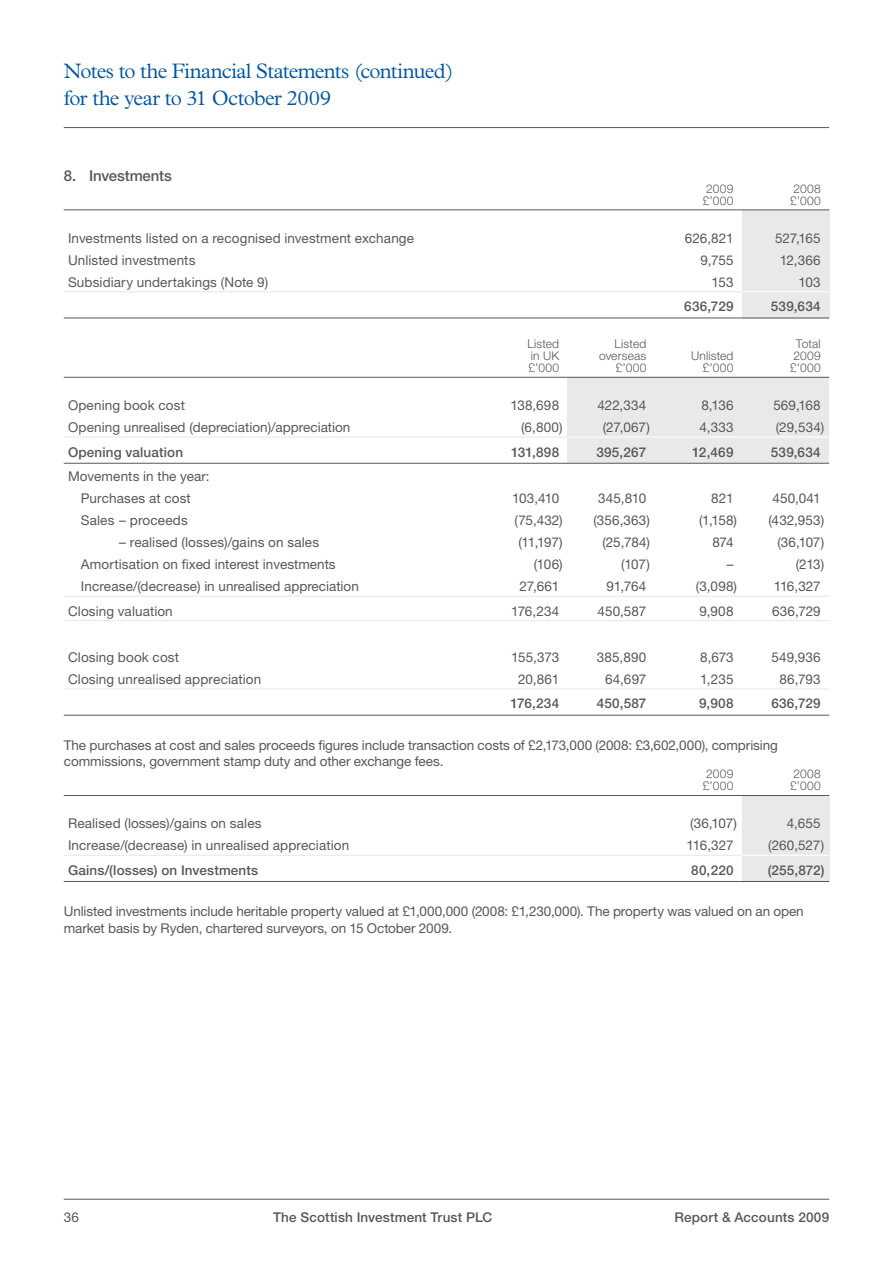
<style>
.page{position:relative;width:893px;height:1263px;background:#fff}
.page>*{position:absolute;margin:0;border:0;box-sizing:border-box;transform-origin:0 0}
.t1{font:300 21px/27px "Plantin Std";letter-spacing:-.03em;color:#0055a0}
.t2{font:500 15px "Helvetica Neue LT Std";letter-spacing:-.01em;color:#58585a}
.t3{font:13.5px/16.5px "Helvetica Neue LT Std";color:#58585a}
.t4{font:500 13.5px "Helvetica Neue LT Std";letter-spacing:.015em;color:#58585a}
.t5{font:300 12px "Helvetica Neue LT Std";letter-spacing:.02em;color:#58585a}
</style>
<div class="page">
<hr style="left:64px;top:1199px;width:765px;height:1px;background:#58585a">
<hr style="left:64px;top:127px;width:765px;height:1px;background:#58585a">
<div style="left:742px;top:210px;width:87px;height:108px;background:#e8e9ea"></div>
<div style="left:568px;top:377px;width:261px;height:86px;background:#e8e9ea"></div>
<div style="left:742px;top:795px;width:87px;height:86px;background:#e8e9ea"></div>
<hr style="left:64px;top:209px;width:765px;height:1px;background:#58585a">
<hr style="left:64px;top:291px;width:765px;height:1px;background:#e8e9ea">
<hr style="left:742px;top:291px;width:87px;height:1px;background:#fff">
<hr style="left:64px;top:318px;width:765px;height:1px;background:#58585a">
<hr style="left:64px;top:377px;width:765px;height:1px;background:#58585a">
<hr style="left:64px;top:436px;width:765px;height:2px;background:#e8e9ea">
<hr style="left:568px;top:436px;width:261px;height:2px;background:#fff">
<hr style="left:64px;top:463px;width:765px;height:1px;background:#58585a">
<hr style="left:64px;top:596px;width:765px;height:1px;background:#e8e9ea">
<hr style="left:64px;top:620px;width:765px;height:1px;background:#e8e9ea">
<hr style="left:64px;top:688px;width:765px;height:1px;background:#e8e9ea">
<hr style="left:64px;top:715px;width:765px;height:1px;background:#58585a">
<hr style="left:64px;top:795px;width:765px;height:1px;background:#58585a">
<hr style="left:64px;top:855px;width:765px;height:1px;background:#e8e9ea">
<hr style="left:742px;top:855px;width:87px;height:1px;background:#fff">
<hr style="left:64px;top:881px;width:765px;height:1px;background:#58585a">
<h1 class="t1" style="left:64px;top:58px;width:391px">Notes to the Financial Statements (continued) for the year to 31 October 2009</h1>
<p class="t2" style="left:64px;top:167px;width:110px">8. Investments</p>
<p class="t5" style="left:706px;top:181px;width:29px">2009</p>
<p class="t5" style="left:793px;top:181px;width:29px">2008</p>
<p class="t5" style="left:703px;top:193px;width:32px">£’000</p>
<p class="t5" style="left:790px;top:193px;width:32px">£’000</p>
<p class="t3" style="left:68px;top:229px;width:348px">Investments listed on a recognised investment exchange</p>
<p class="t3" style="left:685px;top:229px;width:50px">626,821</p>
<p class="t3" style="left:775px;top:229px;width:47px">527,165</p>
<p class="t3" style="left:68px;top:252px;width:129px">Unlisted investments</p>
<p class="t3" style="left:700px;top:252px;width:34px">9,755</p>
<p class="t3" style="left:780px;top:252px;width:42px">12,366</p>
<p class="t3" style="left:68px;top:274px;width:202px">Subsidiary undertakings (Note 9)</p>
<p class="t3" style="left:711px;top:274px;width:24px">153</p>
<p class="t3" style="left:798px;top:274px;width:24px">103</p>
<p class="t4" style="left:684px;top:298px;width:51px">636,729</p>
<p class="t4" style="left:771px;top:298px;width:51px">539,634</p>
<p class="t5" style="left:527px;top:337px;width:33px">Listed</p>
<p class="t5" style="left:615px;top:337px;width:33px">Listed</p>
<p class="t5" style="left:796px;top:337px;width:26px">Total</p>
<p class="t5" style="left:531px;top:349px;width:30px">in UK</p>
<p class="t5" style="left:599px;top:349px;width:49px">overseas</p>
<p class="t5" style="left:691px;top:349px;width:44px">Unlisted</p>
<p class="t5" style="left:793px;top:349px;width:29px">2009</p>
<p class="t5" style="left:529px;top:361px;width:32px">£’000</p>
<p class="t5" style="left:616px;top:361px;width:32px">£’000</p>
<p class="t5" style="left:703px;top:361px;width:32px">£’000</p>
<p class="t5" style="left:790px;top:361px;width:32px">£’000</p>
<p class="t3" style="left:68px;top:397px;width:118px">Opening book cost</p>
<p class="t3" style="left:510px;top:397px;width:50px">138,698</p>
<p class="t3" style="left:597px;top:397px;width:50px">422,334</p>
<p class="t3" style="left:701px;top:397px;width:34px">8,136</p>
<p class="t3" style="left:773px;top:397px;width:49px">569,168</p>
<p class="t3" style="left:68px;top:419px;width:284px">Opening unrealised (depreciation)/appreciation</p>
<p class="t3" style="left:521px;top:419px;width:43px">(6,800)</p>
<p class="t3" style="left:603px;top:419px;width:49px">(27,067)</p>
<p class="t3" style="left:699px;top:419px;width:36px">4,333</p>
<p class="t3" style="left:776px;top:419px;width:50px">(29,534)</p>
<p class="t4" style="left:68px;top:444px;width:117px">Opening valuation</p>
<p class="t4" style="left:511px;top:444px;width:50px">131,898</p>
<p class="t4" style="left:596px;top:444px;width:51px">395,267</p>
<p class="t4" style="left:692px;top:444px;width:43px">12,469</p>
<p class="t4" style="left:771px;top:444px;width:51px">539,634</p>
<p class="t3" style="left:68px;top:465px;width:143px;line-height:22.2px;text-align:center">Movements in the year:<br>Purchases at cost</p>
<p class="t3" style="left:512px;top:490px;width:49px">103,410</p>
<p class="t3" style="left:598px;top:490px;width:50px">345,810</p>
<p class="t3" style="left:711px;top:490px;width:24px">821</p>
<p class="t3" style="left:772px;top:490px;width:50px">450,041</p>
<p class="t3" style="left:81px;top:512px;width:108px">Sales – proceeds</p>
<p class="t3" style="left:515px;top:512px;width:50px">(75,432)</p>
<p class="t3" style="left:593px;top:512px;width:58px">(356,363)</p>
<p class="t3" style="left:699px;top:512px;width:39px">(1,158)</p>
<p class="t3" style="left:768px;top:512px;width:57px">(432,953)</p>
<p class="t3" style="left:119px;top:534px;width:201px">– realised (losses)/gains on sales</p>
<p class="t3" style="left:518px;top:534px;width:46px">(11,197)</p>
<p class="t3" style="left:602px;top:534px;width:49px">(25,784)</p>
<p class="t3" style="left:712px;top:534px;width:23px">874</p>
<p class="t3" style="left:777px;top:534px;width:48px">(36,107)</p>
<p class="t3" style="left:81px;top:556px;width:256px">Amortisation on fixed interest investments</p>
<p class="t3" style="left:534px;top:556px;width:30px">(106)</p>
<p class="t3" style="left:621px;top:556px;width:30px">(107)</p>
<p class="t3" style="left:727px;top:556px;width:8px">–</p>
<p class="t3" style="left:796px;top:556px;width:30px">(213)</p>
<p class="t3" style="left:81px;top:578px;width:280px">Increase/(decrease) in unrealised appreciation</p>
<p class="t3" style="left:520px;top:578px;width:41px">27,661</p>
<p class="t3" style="left:607px;top:578px;width:41px">91,764</p>
<p class="t3" style="left:696px;top:578px;width:43px">(3,098)</p>
<p class="t3" style="left:774px;top:578px;width:49px">116,327</p>
<p class="t3" style="left:68px;top:602px;width:106px">Closing valuation</p>
<p class="t3" style="left:511px;top:602px;width:50px">176,234</p>
<p class="t3" style="left:597px;top:602px;width:50px">450,587</p>
<p class="t3" style="left:699px;top:602px;width:36px">9,908</p>
<p class="t3" style="left:772px;top:602px;width:50px">636,729</p>
<p class="t3" style="left:68px;top:649px;width:113px">Closing book cost</p>
<p class="t3" style="left:511px;top:649px;width:49px">155,373</p>
<p class="t3" style="left:597px;top:649px;width:51px">385,890</p>
<p class="t3" style="left:700px;top:649px;width:35px">8,673</p>
<p class="t3" style="left:771px;top:649px;width:51px">549,936</p>
<p class="t3" style="left:68px;top:671px;width:195px">Closing unrealised appreciation</p>
<p class="t3" style="left:518px;top:671px;width:43px">20,861</p>
<p class="t3" style="left:605px;top:671px;width:43px">64,697</p>
<p class="t3" style="left:700px;top:671px;width:35px">1,235</p>
<p class="t3" style="left:779px;top:671px;width:43px">86,793</p>
<p class="t4" style="left:511px;top:696px;width:50px">176,234</p>
<p class="t4" style="left:597px;top:696px;width:51px">450,587</p>
<p class="t4" style="left:699px;top:696px;width:36px">9,908</p>
<p class="t4" style="left:771px;top:696px;width:51px">636,729</p>
<p class="t3" style="left:64px;top:737px;width:715px">The purchases at cost and sales proceeds figures include transaction costs of £2,173,000 (2008: £3,602,000), comprising commissions, government stamp duty and other exchange fees.</p>
<p class="t5" style="left:706px;top:767px;width:29px">2009</p>
<p class="t5" style="left:793px;top:767px;width:29px">2008</p>
<p class="t5" style="left:703px;top:779px;width:32px">£’000</p>
<p class="t5" style="left:790px;top:779px;width:32px">£’000</p>
<p class="t3" style="left:68px;top:815px;width:195px">Realised (losses)/gains on sales</p>
<p class="t3" style="left:690px;top:815px;width:48px">(36,107)</p>
<p class="t3" style="left:787px;top:815px;width:35px">4,655</p>
<p class="t3" style="left:68px;top:837px;width:283px">Increase/(decrease) in unrealised appreciation</p>
<p class="t3" style="left:686px;top:837px;width:49px">116,327</p>
<p class="t3" style="left:768px;top:837px;width:58px">(260,527)</p>
<p class="t4" style="left:68px;top:862px;width:192px">Gains/(losses) on Investments</p>
<p class="t4" style="left:691px;top:862px;width:44px">80,220</p>
<p class="t4" style="left:768px;top:862px;width:58px">(255,872)</p>
<p class="t3" style="left:64px;top:903px;width:741px">Unlisted investments include heritable property valued at £1,000,000 (2008: £1,230,000). The property was valued on an open market basis by Ryden, chartered surveyors, on 15 October 2009.</p>
<p class="t3" style="left:64px;top:1208px;width:17px">36</p>
<p class="t4" style="left:273px;top:1209px;width:221px">The Scottish Investment Trust PLC</p>
<p class="t4" style="left:674px;top:1209px;width:156px">Report &amp; Accounts 2009</p>
</div>
